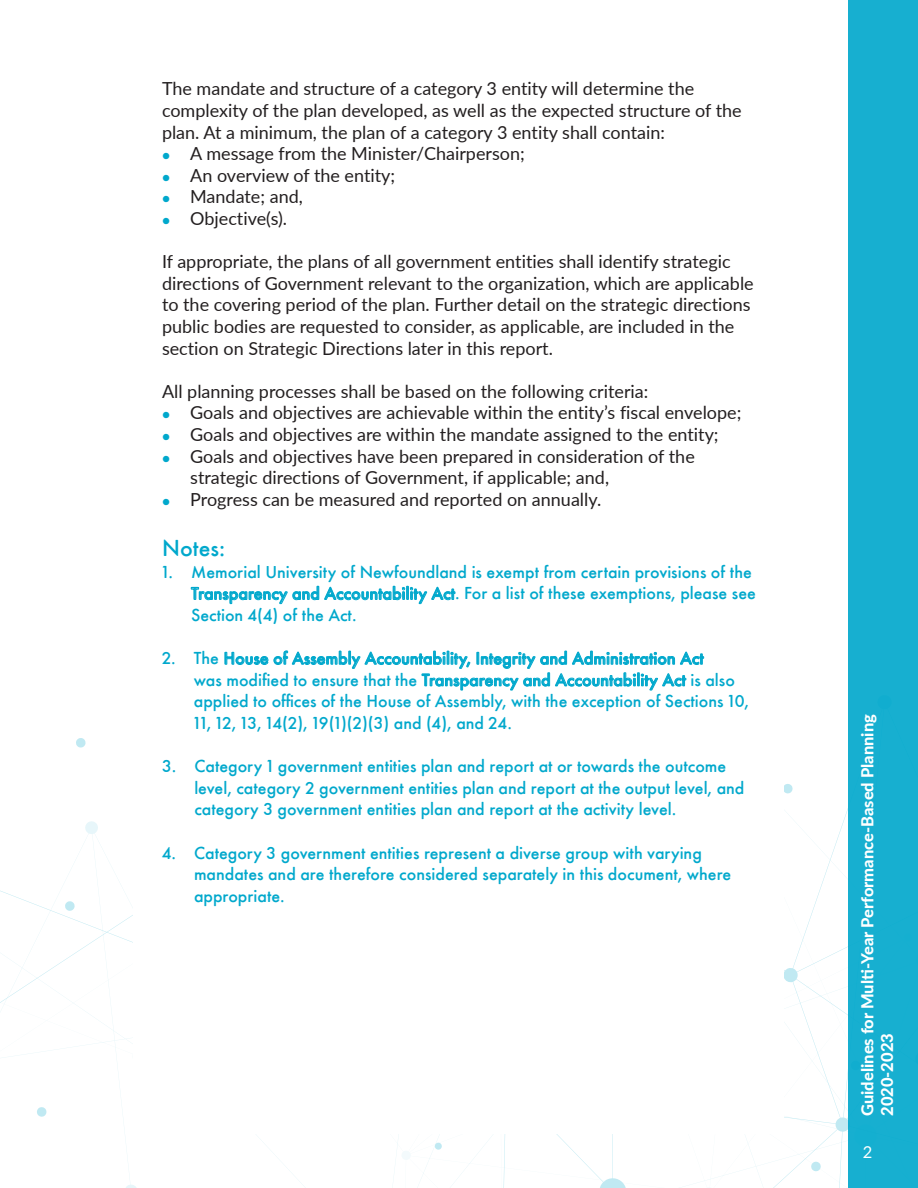
<style>
.page{position:relative;width:918px;height:1188px;background:#fff}
.page>*{position:absolute;margin:0;border:0;box-sizing:border-box;transform-origin:0 0}
.t1{font:500 24px "Futura Round";letter-spacing:.005em;color:#00a8cc}
.t2{font:18px/21.6px "Lato";color:#231f20}
.t3{font:500 18px/21.6px "Futura Round";color:#00a8cc}
.t4{font:800 16.5px/19.8px "Lato";color:#fff}
.t5{font:16.5px "Lato";color:#fff}
.s1{font-weight:100;font-size:13.5px;color:#00a8cc}
</style>
<div class="page">
<svg style="left:0;top:738px;width:848px;height:450px"></svg>
<svg style="left:835px;top:1117px;width:13px;height:31px"></svg>
<svg style="left:599px;top:1177px;width:28px;height:11px"></svg>
<svg style="left:784px;top:968px;width:14px;height:15px"></svg>
<div style="left:848px;top:0;width:70px;height:1188px;background:#17afd0"></div>
<div style="left:134px;top:0;width:650px;height:1134px;background:#fff"></div>
<svg style="left:191px;top:586px;width:265px;height:18px"></svg>
<svg style="left:224px;top:650px;width:480px;height:41px"></svg>
<p class="t2" style="left:162px;top:77px;width:581px">The mandate and structure of a category 3 entity will determine the complexity of the plan developed, as well as the expected structure of the plan. At a minimum, the plan of a category 3 entity shall contain:</p>
<p class="t2" style="left:162px;top:142px;width:364px"><span class="s1">●</span> A message from the Minister/Chairperson;</p>
<p class="t2" style="left:162px;top:164px;width:235px"><span class="s1">●</span> An overview of the entity;</p>
<p class="t2" style="left:162px;top:185px;width:142px"><span class="s1">●</span> Mandate; and,</p>
<p class="t2" style="left:162px;top:207px;width:127px"><span class="s1">●</span> Objective(s).</p>
<p class="t2" style="left:162px;top:250px;width:593px">If appropriate, the plans of all government entities shall identify strategic directions of Government relevant to the organization, which are applicable to the covering period of the plan. Further detail on the strategic directions public bodies are requested to consider, as applicable, are included in the section on Strategic Directions later in this report.</p>
<p class="t2" style="left:162px;top:380px;width:488px">All planning processes shall be based on the following criteria:</p>
<p class="t2" style="left:162px;top:401px;width:581px"><span class="s1">●</span> Goals and objectives are achievable within the entity’s fiscal envelope;</p>
<p class="t2" style="left:162px;top:423px;width:558px"><span class="s1">●</span> Goals and objectives are within the mandate assigned to the entity;</p>
<p class="t2" style="left:190px;top:445px;width:506px;text-indent:-28px"><span class="s1">●</span> Goals and objectives have been prepared in consideration of the strategic directions of Government, if applicable; and,</p>
<p class="t2" style="left:162px;top:488px;width:441px"><span class="s1">●</span> Progress can be measured and reported on annually.</p>
<p class="t1" style="left:162px;top:531px;width:65px">Notes:</p>
<p class="t3" style="left:191px;top:560px;width:566px;text-indent:-29px">1. Memorial University of Newfoundland is exempt from certain provisions of the<br>Transparency and Accountability Act. For a list of these exemptions, please see<br>Section 4(4) of the Act.</p>
<p class="t3" style="left:194px;top:646px;width:557px;text-indent:-32px">2. The House of Assembly Accountability, Integrity and Administration Act<br>was modified to ensure that the Transparency and Accountability Act is also applied to offices of the House of Assembly, with the exception of Sections 10, 11, 12, 13, 14(2), 19(1)(2)(3) and (4), and 24.</p>
<p class="t3" style="left:194px;top:754px;width:552px;text-indent:-32px">3. Category 1 government entities plan and report at or towards the outcome level, category 2 government entities plan and report at the output level, and category 3 government entities plan and report at the activity level.</p>
<p class="t3" style="left:194px;top:841px;width:539px;text-indent:-32px">4. Category 3 government entities represent a diverse group with varying mandates and are therefore considered separately in this document, where appropriate.</p>
<p class="t4" style="left:857px;top:1116px;width:403px;rotate:-90deg">Guidelines for Multi-Year Performance-Based Planning<br>2020-2023</p>
<p class="t5" style="left:863px;top:1140px;width:11px">2</p>
</div>
